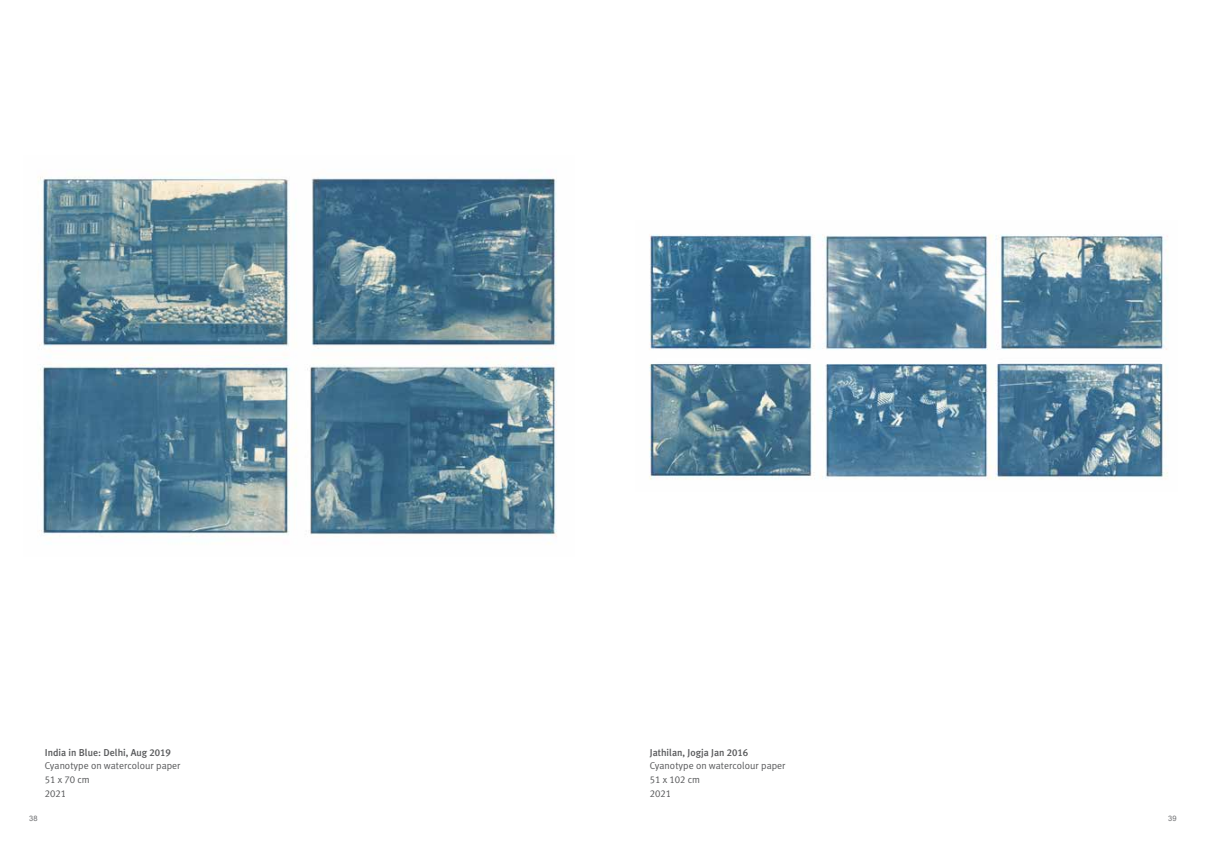
<style>
.page{position:relative;width:1205px;height:851px;background:#fff}
.page>*{position:absolute;margin:0;border:0;box-sizing:border-box;transform-origin:0 0}
.t1{font:10px/13.8px "Meta Plus Lining";color:#58595b}
.t2{font:500 10px "Meta Plus Lining";color:#58595b}
.t3{font:7.5px "Arial";color:#6d6e71}
</style>
<div class="page">
<img style="left:38px;top:176px;width:519px;height:368px">
<img style="left:649px;top:234px;width:519px;height:246px">
<p class="t2" style="left:45px;top:746px;width:128px">India in Blue: Delhi, Aug 2019</p>
<p class="t1" style="left:45px;top:758px;width:137px">Cyanotype on watercolour paper<br>51 x 70 cm<br>2021</p>
<p class="t2" style="left:650px;top:746px;width:100px">Jathilan, Jogja Jan 2016</p>
<p class="t1" style="left:650px;top:758px;width:137px">Cyanotype on watercolour paper<br>51 x 102 cm<br>2021</p>
<p class="t3" style="left:29px;top:813px;width:10px">38</p>
<p class="t3" style="left:1168px;top:813px;width:10px">39</p>
</div>
